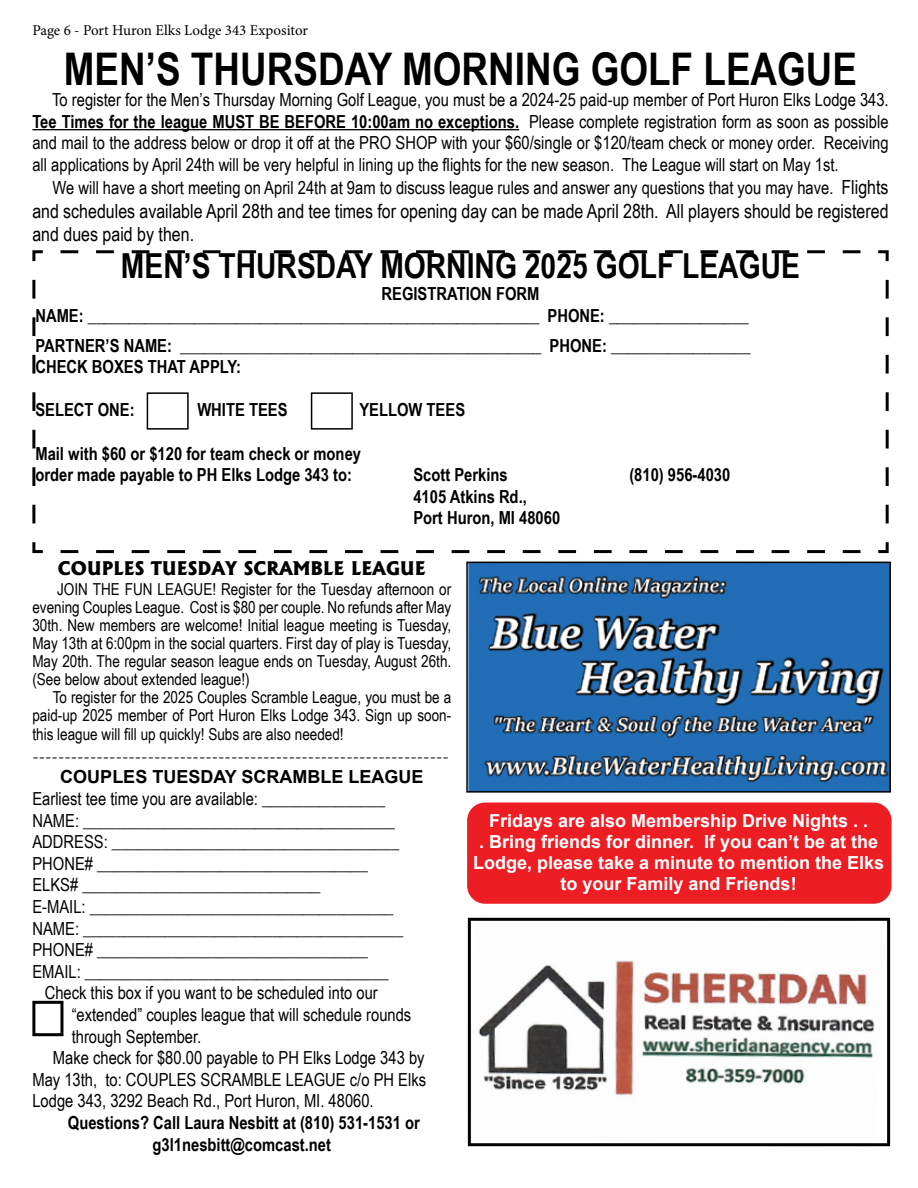
<style>
.page{position:relative;width:918px;height:1188px;background:#fff}
.page>*{position:absolute;margin:0;border:0;box-sizing:border-box;transform-origin:0 0}
.t1{font:700 45px "Arial Narrow";color:#000}
.t2{font:700 34.5px "Arial Narrow";color:#000}
.t3{font:19.5px/23.4px "Arial Narrow";color:#000}
.t4{font:18px/21.6px "Arial Narrow";color:#000;text-align:justify}
.t5{font:700 18px/21.6px "Arial Narrow";color:#000}
.t6{font:700 18px/21px "Arial";color:#fff;text-align:center}
.t7{font:18px "Minion Pro";color:#000}
.t8{font:800 18px "Albertus";color:#000}
.t9{font:700 18px "Arial";color:#000}
.t10{font:16.5px/18px "Arial Narrow";color:#000;text-align:justify}
.t11{font:15px "Minion Pro";color:#000}
.s1{font-weight:700}
.s2{font-size:19.5px}
</style>
<div class="page">
<div style="left:467px;top:803px;width:425px;height:101px;background:#ed1d24;border-radius:18px"></div>
<img style="left:469px;top:565px;width:419px;height:225px">
<div style="left:466px;top:562px;width:425px;height:231px;border:2px solid #000"></div>
<img style="left:467px;top:917px;width:417px;height:230px">
<div style="left:468px;top:918px;width:422px;height:228px;border:3px solid #000"></div>
<hr style="left:32px;top:129px;width:487px;height:1px;background:#000">
<svg style="left:32px;top:250px;width:857px;height:304px"></svg>
<div style="left:147px;top:392px;width:42px;height:38px;border:2px solid #000"></div>
<div style="left:311px;top:392px;width:42px;height:38px;border:2px solid #000"></div>
<div style="left:32px;top:1001px;width:31px;height:35px;border:3px solid #000"></div>
<p class="t11" style="left:32px;top:21px;width:277px">Page 6 - Port Huron Elks Lodge 343 Expositor</p>
<h1 class="t1" style="left:64px;top:35px;width:795px">MEN’S THURSDAY MORNING GOLF LEAGUE</h1>
<p class="t4" style="left:32px;top:88px;width:858px;text-indent:20px">To register for the Men’s Thursday Morning Golf League, you must be a 2024-25 paid-up member of Port Huron Elks Lodge 343.<br><span class="s1">Tee Times for the league MUST BE BEFORE 10:00am no exceptions.</span> Please complete registration form as soon as possible and mail to the address below or drop it off at the PRO SHOP with your $60/single or $120/team check or money order. Receiving all applications by April 24th will be very helpful in lining up the flights for the new season. The League will start on May 1st.</p>
<p class="t4" style="left:53px;top:177px;width:838px">We will have a short meeting on April 24th at 9am to discuss league rules and answer any questions that you may have. <span class="s2">Flights</span></p>
<p class="t3" style="left:32px;top:199px;width:858px">and schedules available April 28th and tee times for opening day can be made April 28th. All players should be registered and dues paid by then.</p>
<h2 class="t2" style="left:121px;top:240px;width:681px">MEN’S THURSDAY MORNING 2025 GOLF LEAGUE</h2>
<p class="t5" style="left:35px;top:282px;width:715px;text-indent:346px">REGISTRATION FORM<br>NAME: _______________________________________________________ PHONE: _________________</p>
<p class="t5" style="left:35px;top:334px;width:717px">PARTNER’S NAME: ____________________________________________ PHONE: _________________<br>CHECK BOXES THAT APPLY:</p>
<p class="t5" style="left:35px;top:398px;width:101px">SELECT ONE:</p>
<p class="t5" style="left:197px;top:398px;width:92px">WHITE TEES</p>
<p class="t5" style="left:359px;top:398px;width:107px">YELLOW TEES</p>
<p class="t5" style="left:35px;top:442px;width:327px">Mail with $60 or $120 for team check or money order made payable to PH Elks Lodge 343 to:</p>
<p class="t5" style="left:413px;top:463px;width:96px">Scott Perkins</p>
<p class="t5" style="left:629px;top:463px;width:102px">(810) 956-4030</p>
<p class="t5" style="left:413px;top:485px;width:148px">4105 Atkins Rd.,<br>Port Huron, MI 48060</p>
<p class="t8" style="left:58px;top:557px;width:369px">COUPLES TUESDAY SCRAMBLE LEAGUE</p>
<p class="t10" style="left:32px;top:579px;width:420px;text-indent:25px">JOIN THE FUN LEAGUE! Register for the Tuesday afternoon or evening Couples League. Cost is $80 per couple. No refunds after May 30th. New members are welcome! Initial league meeting is Tuesday, May 13th at 6:00pm in the social quarters. First day of play is Tuesday, May 20th. The regular season league ends on Tuesday, August 26th. (See below about extended league!)</p>
<p class="t10" style="left:32px;top:687px;width:420px;text-align:right">To register for the 2025 Couples Scramble League, you must be a paid-up 2025 member of Port Huron Elks Lodge 343. Sign up soon-</p>
<p class="t10" style="left:32px;top:725px;width:313px">this league will fill up quickly! Subs are also needed!</p>
<p class="t7" style="left:32px;top:744px;width:418px">-----------------------------------------------------------------</p>
<p class="t9" style="left:60px;top:764px;width:365px">COUPLES TUESDAY SCRAMBLE LEAGUE</p>
<p class="t4" style="left:32px;top:787px;width:354px">Earliest tee time you are available: _______________</p>
<p class="t4" style="left:32px;top:809px;width:364px">NAME: ______________________________________</p>
<p class="t4" style="left:32px;top:830px;width:368px">ADDRESS: ___________________________________</p>
<p class="t4" style="left:32px;top:852px;width:337px">PHONE# _________________________________</p>
<p class="t4" style="left:32px;top:874px;width:290px">ELKS# _____________________________</p>
<p class="t4" style="left:32px;top:895px;width:363px">E-MAIL: _____________________________________</p>
<p class="t4" style="left:32px;top:917px;width:372px">NAME: _______________________________________</p>
<p class="t4" style="left:32px;top:938px;width:337px">PHONE# _________________________________</p>
<p class="t4" style="left:32px;top:960px;width:358px">EMAIL: _____________________________________</p>
<p class="t4" style="left:45px;top:982px;width:335px">Check this box if you want to be scheduled into our</p>
<p class="t4" style="left:72px;top:1003px;width:341px">“extended” couples league that will schedule rounds</p>
<p class="t4" style="left:72px;top:1025px;width:131px">through September.</p>
<p class="t4" style="left:53px;top:1046px;width:373px">Make check for $80.00 payable to PH Elks Lodge 343 by</p>
<p class="t4" style="left:32px;top:1068px;width:395px">May 13th, to: COUPLES SCRAMBLE LEAGUE c/o PH Elks</p>
<p class="t4" style="left:32px;top:1090px;width:343px">Lodge 343, 3292 Beach Rd., Port Huron, MI. 48060.</p>
<p class="t5" style="left:68px;top:1111px;width:353px;text-align:center">Questions? Call Laura Nesbitt at (810) 531-1531 or g3l1nesbitt@comcast.net</p>
<p class="t6" style="left:473px;top:810px;width:413px">Fridays are also Membership Drive Nights . .<br>. Bring friends for dinner. If you can’t be at the Lodge, please take a minute to mention the Elks to your Family and Friends!</p>
</div>
